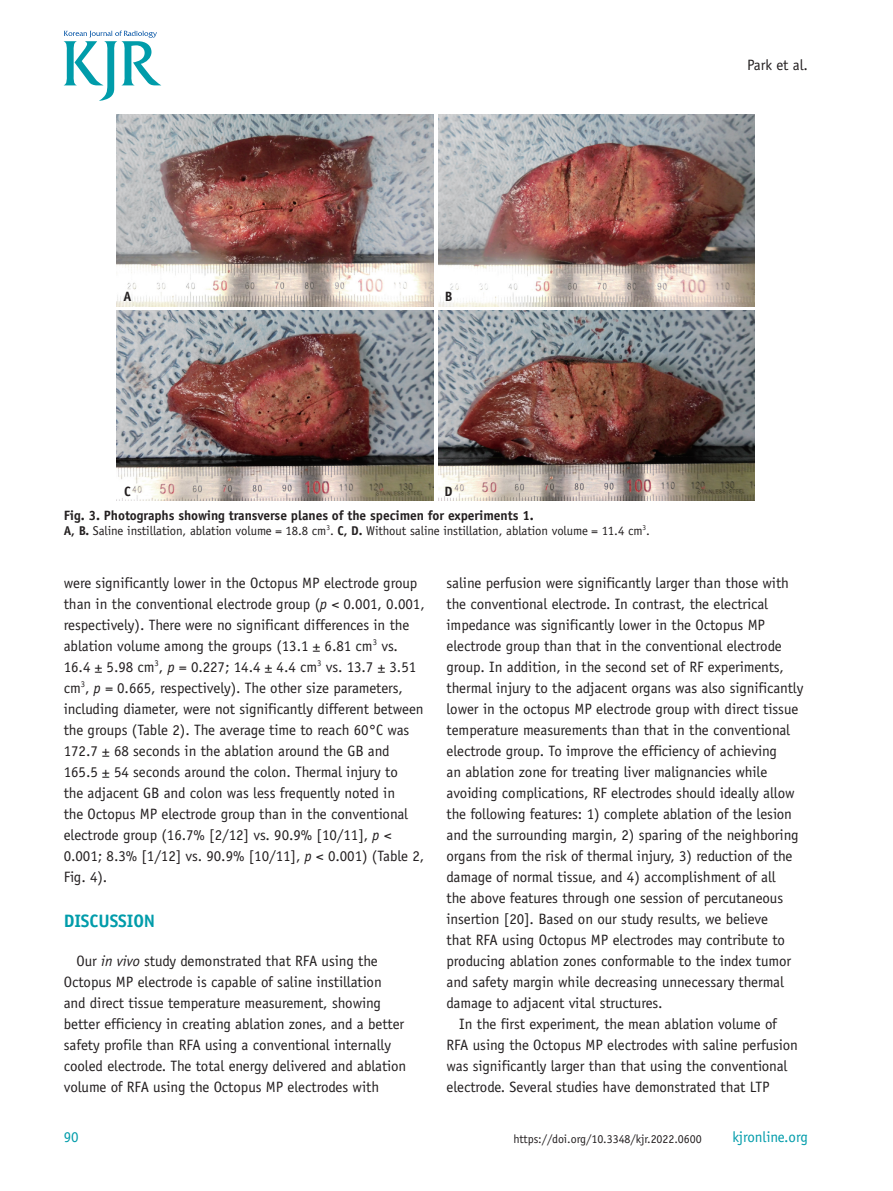
<style>
.page{position:relative;width:893px;height:1191px;background:#fff}
.page>*{position:absolute;margin:0;border:0;box-sizing:border-box;transform-origin:0 0}
.t1{font:700 18px "Officina Sans Std";letter-spacing:-.005em;color:#009caa}
.t2{font:15px/21px "Officina Sans Std";letter-spacing:-.005em;color:#231f20}
.t3{font:15px "Officina Sans Std";letter-spacing:-.005em;color:#009caa}
.t4{font:700 13.5px "Officina Sans Std";letter-spacing:-.005em;color:#231f20}
.t5{font:12.75px "Officina Sans Std";letter-spacing:-.005em;color:#231f20}
.t6{font:12px "Officina Sans Std";letter-spacing:-.005em;color:#231f20}
.s1{font-weight:700}
.s2{font-style:italic}
</style>
<div class="page">
<svg style="left:64px;top:31px;width:97px;height:70px"></svg>
<img style="left:117px;top:115px;width:317px;height:191px">
<img style="left:438px;top:115px;width:317px;height:191px">
<img style="left:117px;top:310px;width:317px;height:191px">
<img style="left:438px;top:310px;width:317px;height:191px">
<p class="t4" style="left:124px;top:288px;width:10px">A</p>
<p class="t4" style="left:124px;top:483px;width:8px">C</p>
<p class="t4" style="left:445px;top:288px;width:9px">B</p>
<p class="t4" style="left:445px;top:483px;width:10px">D</p>
<p class="t4" style="left:64px;top:506px;width:471px">Fig. 3. Photographs showing transverse planes of the specimen for experiments 1.</p>
<p class="t5" style="left:64px;top:523px;width:588px"><span class="s1">A, B.</span> Saline instillation, ablation volume = 18.8 cm<sup>3</sup>. <span class="s1">C, D.</span> Without saline instillation, ablation volume = 11.4 cm<sup>3</sup>.</p>
<p class="t2" style="left:747px;top:54px;width:62px">Park et al.</p>
<p class="t2" style="left:64px;top:572px;width:362px">were significantly lower in the Octopus MP electrode group than in the conventional electrode group (<span class="s2">p</span> &lt; 0.001, 0.001, respectively). There were no significant differences in the ablation volume among the groups (13.1 ± 6.81 cm<sup>3</sup> vs.<br>16.4 ± 5.98 cm<sup>3</sup>, <span class="s2">p</span> = 0.227; 14.4 ± 4.4 cm<sup>3</sup> vs. 13.7 ± 3.51 cm<sup>3</sup>, <span class="s2">p</span> = 0.665, respectively). The other size parameters, including diameter, were not significantly different between the groups (Table 2). The average time to reach 60°C was 172.7 ± 68 seconds in the ablation around the GB and 165.5 ± 54 seconds around the colon. Thermal injury to<br>the adjacent GB and colon was less frequently noted in<br>the Octopus MP electrode group than in the conventional electrode group (16.7% [2/12] vs. 90.9% [10/11], <span class="s2">p</span> &lt; 0.001; 8.3% [1/12] vs. 90.9% [10/11], <span class="s2">p</span> &lt; 0.001) (Table 2, Fig. 4).</p>
<p class="t1" style="left:64px;top:909px;width:93px">DISCUSSION</p>
<p class="t2" style="left:64px;top:950px;width:344px;text-indent:13px">Our <span class="s2">in vivo</span> study demonstrated that RFA using the Octopus MP electrode is capable of saline instillation and direct tissue temperature measurement, showing better efficiency in creating ablation zones, and a better safety profile than RFA using a conventional internally cooled electrode. The total energy delivered and ablation volume of RFA using the Octopus MP electrodes with</p>
<p class="t3" style="left:64px;top:1128px;width:16px">90</p>
<p class="t2" style="left:446px;top:572px;width:344px">saline perfusion were significantly larger than those with</p>
<p class="t2" style="left:446px;top:593px;width:323px">the conventional electrode. In contrast, the electrical</p>
<p class="t2" style="left:446px;top:614px;width:320px">impedance was significantly lower in the Octopus MP</p>
<p class="t2" style="left:446px;top:635px;width:337px">electrode group than that in the conventional electrode</p>
<p class="t2" style="left:446px;top:656px;width:339px">group. In addition, in the second set of RF experiments,</p>
<p class="t2" style="left:446px;top:677px;width:358px">thermal injury to the adjacent organs was also significantly</p>
<p class="t2" style="left:446px;top:698px;width:353px">lower in the octopus MP electrode group with direct tissue</p>
<p class="t2" style="left:446px;top:719px;width:345px">temperature measurements than that in the conventional</p>
<p class="t2" style="left:446px;top:740px;width:332px">electrode group. To improve the efficiency of achieving</p>
<p class="t2" style="left:446px;top:761px;width:322px">an ablation zone for treating liver malignancies while</p>
<p class="t2" style="left:446px;top:782px;width:350px">avoiding complications, RF electrodes should ideally allow</p>
<p class="t2" style="left:446px;top:803px;width:347px">the following features: 1) complete ablation of the lesion</p>
<p class="t2" style="left:446px;top:824px;width:354px">and the surrounding margin, 2) sparing of the neighboring</p>
<p class="t2" style="left:446px;top:845px;width:348px">organs from the risk of thermal injury, 3) reduction of the</p>
<p class="t2" style="left:446px;top:866px;width:331px">damage of normal tissue, and 4) accomplishment of all</p>
<p class="t2" style="left:446px;top:887px;width:338px">the above features through one session of percutaneous</p>
<p class="t2" style="left:446px;top:908px;width:323px">insertion [20]. Based on our study results, we believe</p>
<p class="t2" style="left:446px;top:929px;width:340px">that RFA using Octopus MP electrodes may contribute to</p>
<p class="t2" style="left:446px;top:950px;width:346px">producing ablation zones conformable to the index tumor</p>
<p class="t2" style="left:446px;top:971px;width:339px">and safety margin while decreasing unnecessary thermal</p>
<p class="t2" style="left:446px;top:992px;width:218px">damage to adjacent vital structures.</p>
<p class="t2" style="left:459px;top:1013px;width:319px">In the first experiment, the mean ablation volume of</p>
<p class="t2" style="left:446px;top:1034px;width:353px">RFA using the Octopus MP electrodes with saline perfusion</p>
<p class="t2" style="left:446px;top:1055px;width:342px">was significantly larger than that using the conventional</p>
<p class="t2" style="left:446px;top:1076px;width:325px">electrode. Several studies have demonstrated that LTP</p>
<p class="t6" style="left:513px;top:1132px;width:190px">https://doi.org/10.3348/kjr.2022.0600</p>
<p class="t3" style="left:732px;top:1128px;width:77px">kjronline.org</p>
</div>
